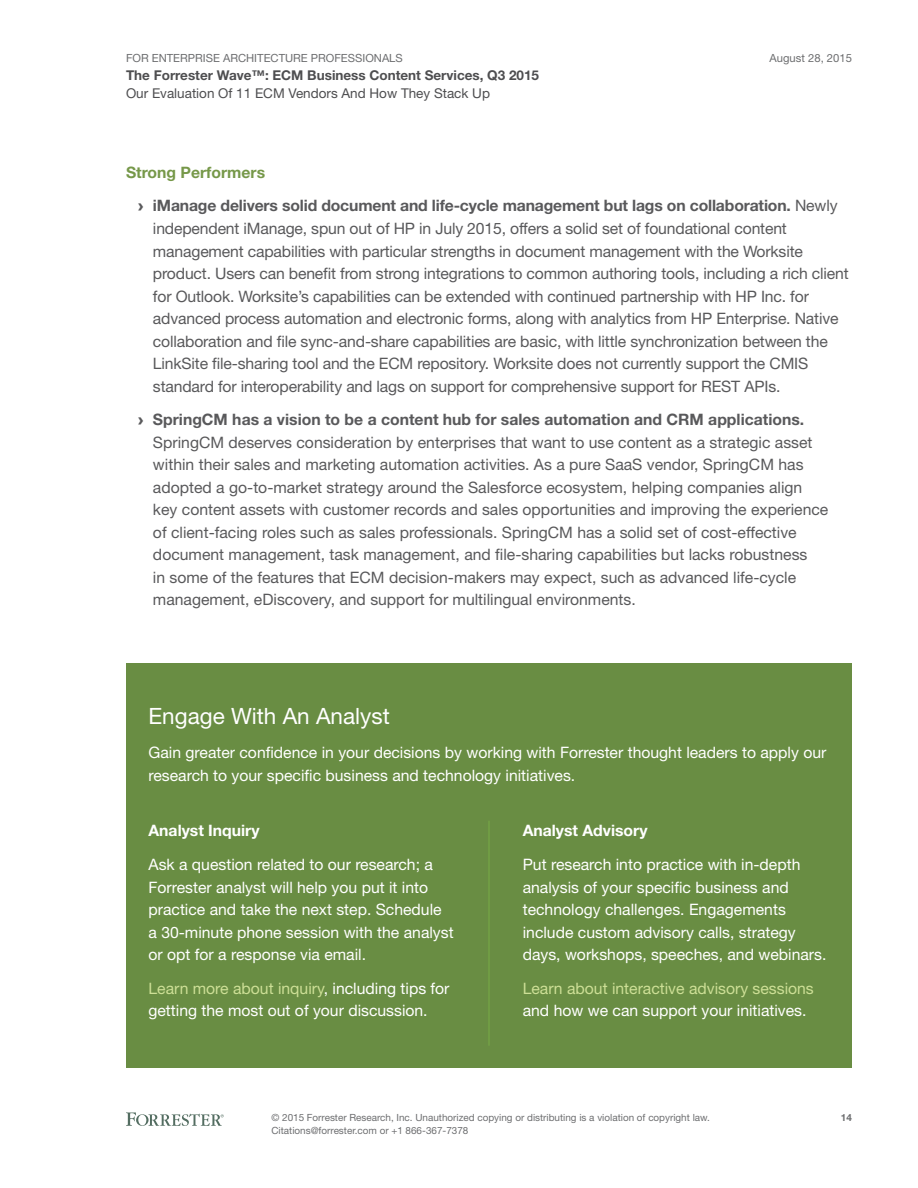
<style>
.page{position:relative;width:918px;height:1188px;background:#fff}
.page>*{position:absolute;margin:0;border:0;box-sizing:border-box;transform-origin:0 0}
.t1{font:22.5px "Helvetica Neue LT Std";color:#fff}
.t2{font:15.75px/22.5px "Helvetica Neue LT Std";color:#59595b}
.t3{font:15.75px/22.5px "Helvetica Neue LT Std";color:#fff}
.t4{font:700 15.75px/33.8px "Helvetica Neue LT Std";letter-spacing:-.01em;color:#59595b}
.t5{font:15.75px "Helvetica Neue LT Std";color:#cddf96}
.t6{font:700 15.75px "Helvetica Neue LT Std";color:#fff}
.t7{font:700 13.5px "Helvetica Neue LT Std";color:#4e4e50}
.t8{font:13.5px "Helvetica Neue LT Std";color:#4e4e50}
.t9{font:11.25px "Helvetica Neue LT Std";color:#6d6e70}
.t10{font:9.9px/12.8px "Helvetica Neue LT Std";color:#6d6e70}
.t11{font:700 9.9px "Helvetica Neue LT Std";color:#6d6e70}
.s1{color:#769849}
.s2{font-family:"Arial";font-weight:900}
.s3{font-weight:400}
.s4{font-weight:700}
.s5{color:#cddf96}
</style>
<div class="page">
<svg style="left:126px;top:1112px;width:98px;height:14px"></svg>
<div style="left:126px;top:663px;width:726px;height:405px;background:#698d43"></div>
<hr style="left:488px;top:821px;width:2px;height:225px;background:#73a145">
<p class="t9" style="left:126px;top:51px;width:278px">For Enterprise Architecture Professionals</p>
<p class="t7" style="left:126px;top:67px;width:415px">The Forrester Wave™: ECM Business Content Services, Q3 2015</p>
<p class="t8" style="left:126px;top:85px;width:366px">Our Evaluation Of 11 ECM Vendors And How They Stack Up</p>
<p class="t9" style="left:770px;top:51px;width:84px">August 28, 2015</p>
<p class="t4" style="left:138px;top:155px;width:701px;text-indent:-12px"><span class="s1">Strong Performers<br></span><span class="s2">›</span> iManage delivers solid document and life-cycle management but lags on collaboration. <span class="s3">Newly</span></p>
<p class="t2" style="left:153px;top:217px;width:697px">independent iManage, spun out of HP in July 2015, offers a solid set of foundational content management capabilities with particular strengths in document management with the Worksite product. Users can benefit from strong integrations to common authoring tools, including a rich client for Outlook. Worksite’s capabilities can be extended with continued partnership with HP I nc. for advanced process automation and electronic forms, along with analytics from HP Enterprise. Native collaboration and file sync-and-share capabilities are basic, with little synchronization between the LinkSite file-sharing tool and the ECM repository. Worksite does not currently support the CMIS standard for interoperability and lags on support for comprehensive support for REST API s.</p>
<p class="t2" style="left:153px;top:408px;width:677px;text-indent:-15px"><span class="s2">›</span> <span class="s4">SpringCM has a vision to be a content hub for sales automation and CRM applications.<br></span>SpringCM deserves consideration by enterprises that want to use content as a strategic asset within their sales and marketing automation activities. As a pure SaaS vendor, SpringCM has adopted a go-to-market strategy around the Salesforce ecosystem, helping companies align key content assets with customer records and sales opportunities and improving the experience of client-facing roles such as sales professionals. SpringCM has a solid set of cost-effective document management, task management, and file-sharing capabilities but lacks robustness<br>in some of the features that ECM decision-makers may expect, such as advanced life-cycle management, eDiscovery, and support for multilingual environments.</p>
<h1 class="t1" style="left:148px;top:703px;width:243px">Engage With An Analyst</h1>
<p class="t3" style="left:148px;top:741px;width:679px">Gain greater confidence in your decisions by working with Forrester thought leaders to apply our research to your specific business and technology initiatives.</p>
<p class="t6" style="left:148px;top:821px;width:113px">Analyst Inquiry</p>
<p class="t3" style="left:148px;top:853px;width:307px">Ask a question related to our research; a Forrester analyst will help you put it into practice and take the next step. Schedule a 30-minute phone session with the analyst or opt for a response via email.</p>
<p class="t3" style="left:148px;top:976px;width:303px"><span class="s5">Learn more about inquiry</span>, including tips for getting the most out of your discussion.</p>
<p class="t6" style="left:523px;top:821px;width:126px">Analyst Advisory</p>
<p class="t3" style="left:523px;top:853px;width:305px">Put research into practice with in-depth analysis of your specific business and technology challenges. Engagements include custom advisory calls, strategy days, workshops, speeches, and webinars.</p>
<p class="t5" style="left:523px;top:979px;width:293px">Learn about interactive advisory sessions</p>
<p class="t3" style="left:523px;top:999px;width:285px">and how we can support your initiatives.</p>
<p class="t10" style="left:272px;top:1111px;width:440px">© 2015 Forrester Research, I nc. Unauthorized copying or distributing is a violation of copyright law.<br>Citations@forrester.com or +1 866-367-7378</p>
<p class="t11" style="left:841px;top:1112px;width:13px">14</p>
</div>
